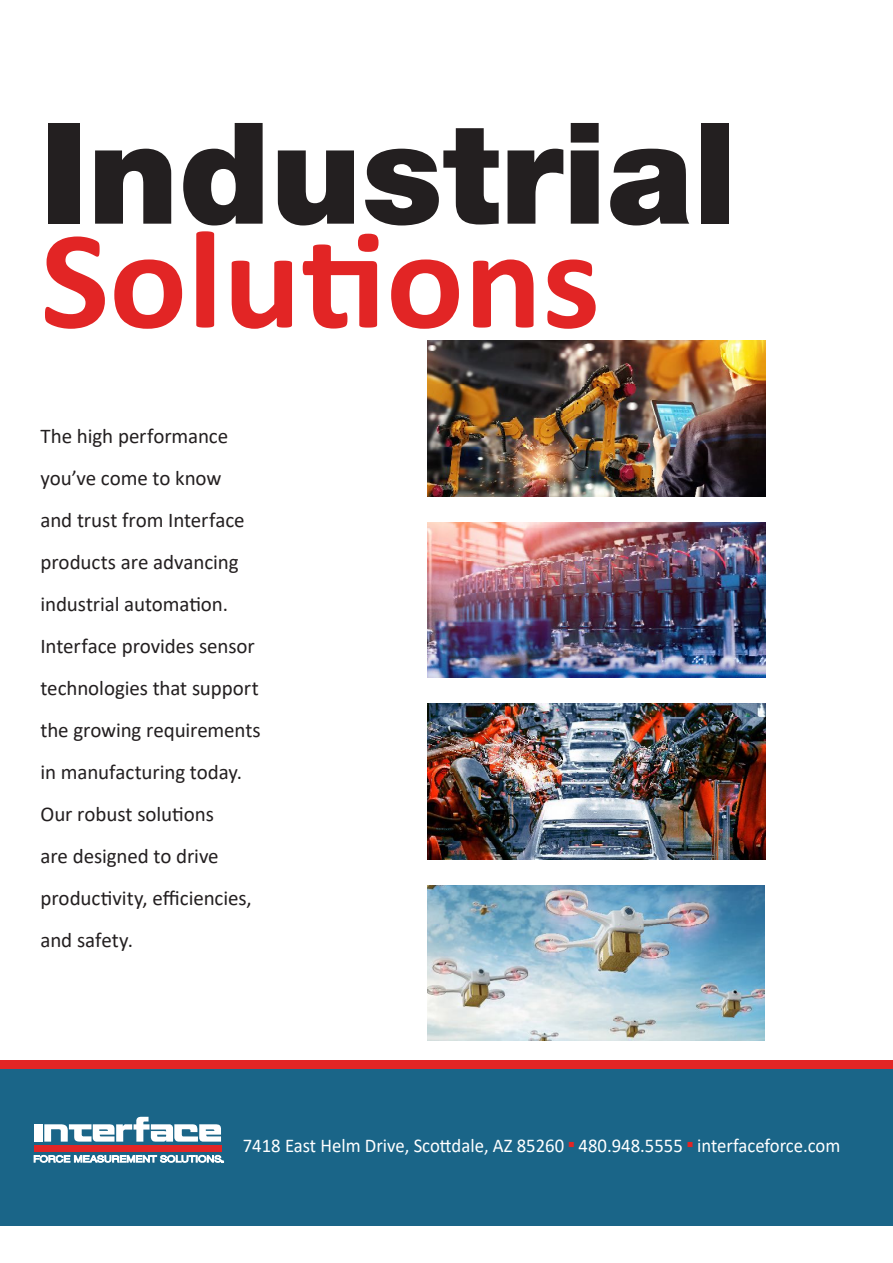
<style>
.page{position:relative;width:893px;height:1263px;background:#fff}
.page>*{position:absolute;margin:0;border:0;box-sizing:border-box;transform-origin:0 0}
.t1{font:900 141px "Helvetica Neue LT Std";color:#231f20}
.t2{font:700 141px "Calibri";color:#e22525}
.t3{font:21px/42px "Calibri";letter-spacing:-.005em;color:#231f20}
.t4{font:19.5px "Calibri";color:#fff;scale:.96 1}
.t5{font:300 2.85px "Helv";color:#fff}
</style>
<div class="page">
<div style="left:0;top:1068px;width:893px;height:158px;background:#1a6588"></div>
<div style="left:0;top:1060px;width:893px;height:8px;background:#e22525"></div>
<div style="left:34px;top:1145px;width:187px;height:7px;background:#e32525"></div>
<div style="left:34px;top:1124px;width:9px;height:17px;background:#fff"></div>
<svg style="left:44px;top:1117px;width:177px;height:25px"></svg>
<svg style="left:34px;top:1155px;width:187px;height:7px"></svg>
<img style="left:428px;top:340px;width:337px;height:156px">
<img style="left:428px;top:522px;width:337px;height:155px">
<img style="left:428px;top:704px;width:337px;height:155px">
<img style="left:428px;top:885px;width:337px;height:156px">
<h1 class="t1" style="left:41px;top:89px;width:698px">Industrial</h1>
<h1 class="t2" style="left:41px;top:181px;width:561px">Solutions</h1>
<p class="t3" style="left:41px;top:414px;width:222px">The high performance you’ve come to know<br>and trust from Interface products are advancing industrial automation.<br>Interface provides sensor technologies that support the growing requirements in manufacturing today.<br>Our robust solutions<br>are designed to drive productivity, efficiencies, and safety.</p>
<p class="t5" style="left:221px;top:1160px;width:4px">™</p>
<p class="t4" style="left:243px;top:1132px;width:624px">7418 East Helm Drive, Scottdale, AZ 85260 <sup>■</sup> 480.948.5555 <sup>■</sup> interfaceforce.com</p>
</div>
